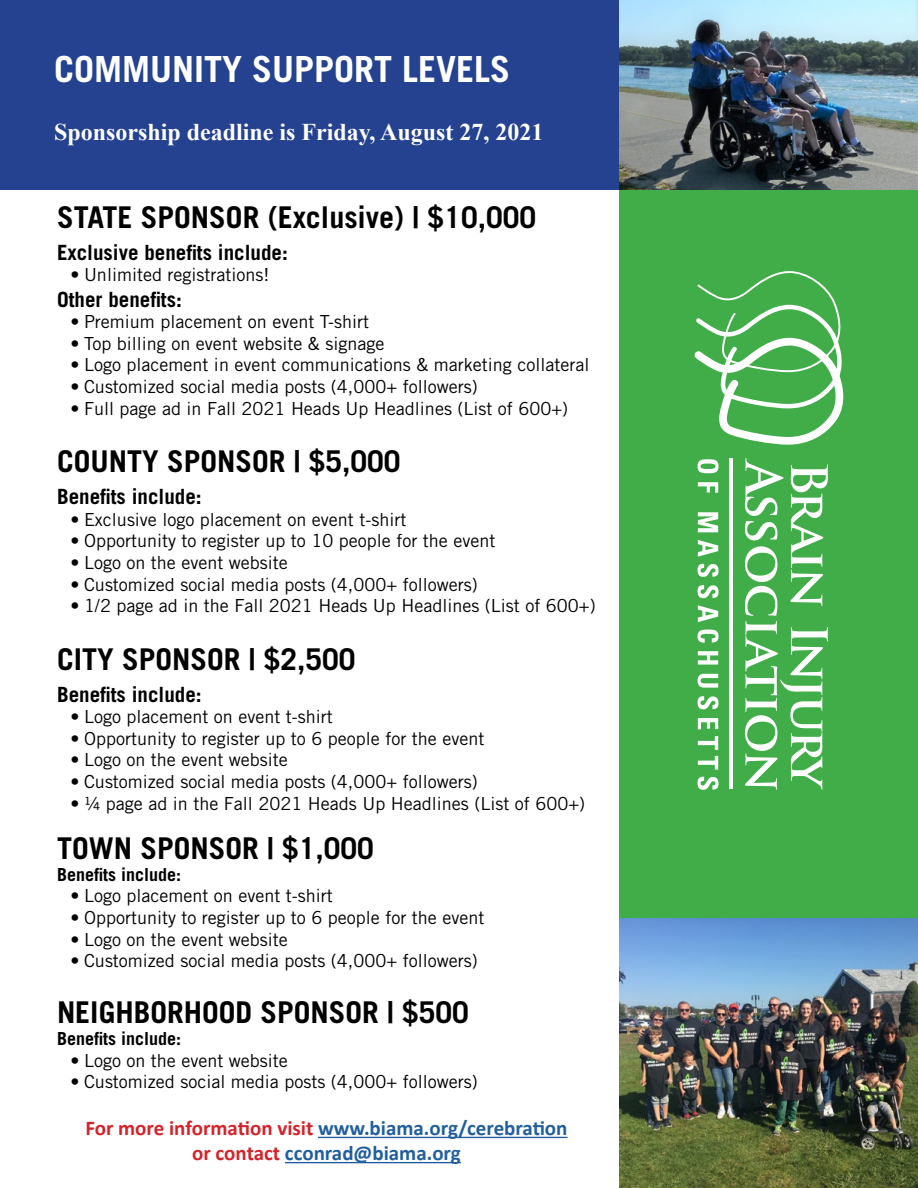
<style>
.page{position:relative;width:918px;height:1188px;background:#fff}
.page>*{position:absolute;margin:0;border:0;box-sizing:border-box;transform-origin:0 0}
.t1{font:700 36px "Trade Gothic LT Std";color:#fff}
.t2{font:700 30px "Trade Gothic LT Std";color:#000}
.t3{font:700 24px "Times New Roman";color:#fff}
.t4{font:700 21px/25.2px "Calibri";color:#215e9e;text-align:center}
.t5{font:700 21px "Trade Gothic LT Std";color:#000}
.t6{font:18px "Trade Gothic LT Std";color:#000}
.t7{font:700 18px "Trade Gothic LT Std";color:#000}
.s1{color:#d2232a}
</style>
<div class="page">
<div style="left:0;top:0;width:620px;height:190px;background:#254290"></div>
<div style="left:620px;top:190px;width:298px;height:728px;background:#41ad49"></div>
<img style="left:620px;top:0;width:298px;height:190px">
<img style="left:620px;top:918px;width:298px;height:270px">
<hr style="left:318px;top:1137px;width:250px;height:1px;background:#215e9e">
<hr style="left:285px;top:1162px;width:176px;height:1px;background:#215e9e">
<svg style="left:695px;top:271px;width:148px;height:174px"></svg>
<hr style="left:729px;top:459px;width:4px;height:330px;background:#fff">
<svg style="left:745px;top:458px;width:83px;height:332px"></svg>
<svg style="left:698px;top:459px;width:21px;height:14px"></svg>
<svg style="left:698px;top:482px;width:20px;height:11px"></svg>
<svg style="left:698px;top:512px;width:20px;height:20px"></svg>
<svg style="left:698px;top:540px;width:20px;height:17px"></svg>
<svg style="left:698px;top:564px;width:21px;height:13px"></svg>
<svg style="left:698px;top:585px;width:21px;height:13px"></svg>
<svg style="left:698px;top:605px;width:20px;height:17px"></svg>
<svg style="left:698px;top:630px;width:21px;height:13px"></svg>
<svg style="left:698px;top:651px;width:20px;height:14px"></svg>
<svg style="left:698px;top:674px;width:20px;height:14px"></svg>
<svg style="left:698px;top:696px;width:21px;height:13px"></svg>
<svg style="left:698px;top:718px;width:20px;height:11px"></svg>
<svg style="left:698px;top:736px;width:20px;height:14px"></svg>
<svg style="left:698px;top:756px;width:20px;height:14px"></svg>
<svg style="left:698px;top:776px;width:21px;height:14px"></svg>
<h1 class="t1" style="left:54px;top:47px;width:458px">COMMUNITY SUPPORT LEVELS</h1>
<h3 class="t3" style="left:54px;top:115px;width:491px">Sponsorship deadline is Friday, August 27, 2021</h3>
<h2 class="t2" style="left:57px;top:199px;width:481px">STATE SPONSOR (Exclusive) | $10,000</h2>
<p class="t5" style="left:57px;top:239px;width:232px">Exclusive benefits include:</p>
<p class="t6" style="left:70px;top:264px;width:200px">• Unlimited registrations!</p>
<p class="t5" style="left:57px;top:286px;width:126px">Other benefits:</p>
<p class="t6" style="left:70px;top:311px;width:300px">• Premium placement on event T-shirt</p>
<p class="t6" style="left:70px;top:333px;width:315px">• Top billing on event website &amp; signage</p>
<p class="t6" style="left:70px;top:354px;width:520px">• Logo placement in event communications &amp; marketing collateral</p>
<p class="t6" style="left:70px;top:376px;width:409px">• Customized social media posts (4,000+ followers)</p>
<p class="t6" style="left:70px;top:397px;width:499px">• Full page ad in Fall 2021 Heads Up Headlines (List of 600+)</p>
<h2 class="t2" style="left:57px;top:443px;width:345px">COUNTY SPONSOR | $5,000</h2>
<p class="t5" style="left:57px;top:484px;width:146px">Benefits include:</p>
<p class="t6" style="left:70px;top:508px;width:337px">• Exclusive logo placement on event t-shirt</p>
<p class="t6" style="left:70px;top:530px;width:426px">• Opportunity to register up to 10 people for the event</p>
<p class="t6" style="left:70px;top:552px;width:219px">• Logo on the event website</p>
<p class="t6" style="left:70px;top:573px;width:409px">• Customized social media posts (4,000+ followers)</p>
<p class="t6" style="left:70px;top:595px;width:527px">• 1/2 page ad in the Fall 2021 Heads Up Headlines (List of 600+)</p>
<h2 class="t2" style="left:57px;top:641px;width:300px">CITY SPONSOR | $2,500</h2>
<p class="t5" style="left:57px;top:681px;width:146px">Benefits include:</p>
<p class="t6" style="left:70px;top:706px;width:264px">• Logo placement on event t-shirt</p>
<p class="t6" style="left:70px;top:728px;width:415px">• Opportunity to register up to 6 people for the event</p>
<p class="t6" style="left:70px;top:749px;width:219px">• Logo on the event website</p>
<p class="t6" style="left:70px;top:771px;width:409px">• Customized social media posts (4,000+ followers)</p>
<p class="t6" style="left:70px;top:792px;width:516px">• ¼ page ad in the Fall 2021 Heads Up Headlines (List of 600+)</p>
<h2 class="t2" style="left:57px;top:830px;width:318px">TOWN SPONSOR | $1,000</h2>
<p class="t7" style="left:57px;top:863px;width:126px">Benefits include:</p>
<p class="t6" style="left:70px;top:885px;width:264px">• Logo placement on event t-shirt</p>
<p class="t6" style="left:70px;top:907px;width:415px">• Opportunity to register up to 6 people for the event</p>
<p class="t6" style="left:70px;top:928px;width:219px">• Logo on the event website</p>
<p class="t6" style="left:70px;top:950px;width:409px">• Customized social media posts (4,000+ followers)</p>
<h2 class="t2" style="left:57px;top:994px;width:413px">NEIGHBORHOOD SPONSOR | $500</h2>
<p class="t7" style="left:57px;top:1028px;width:126px">Benefits include:</p>
<p class="t6" style="left:70px;top:1049px;width:219px">• Logo on the event website</p>
<p class="t6" style="left:70px;top:1071px;width:409px">• Customized social media posts (4,000+ followers)</p>
<p class="t4" style="left:85px;top:1115px;width:484px"><span class="s1">For more information visit</span> www.biama.org/cerebration <span class="s1">or contact</span> cconrad@biama.org</p>
</div>
